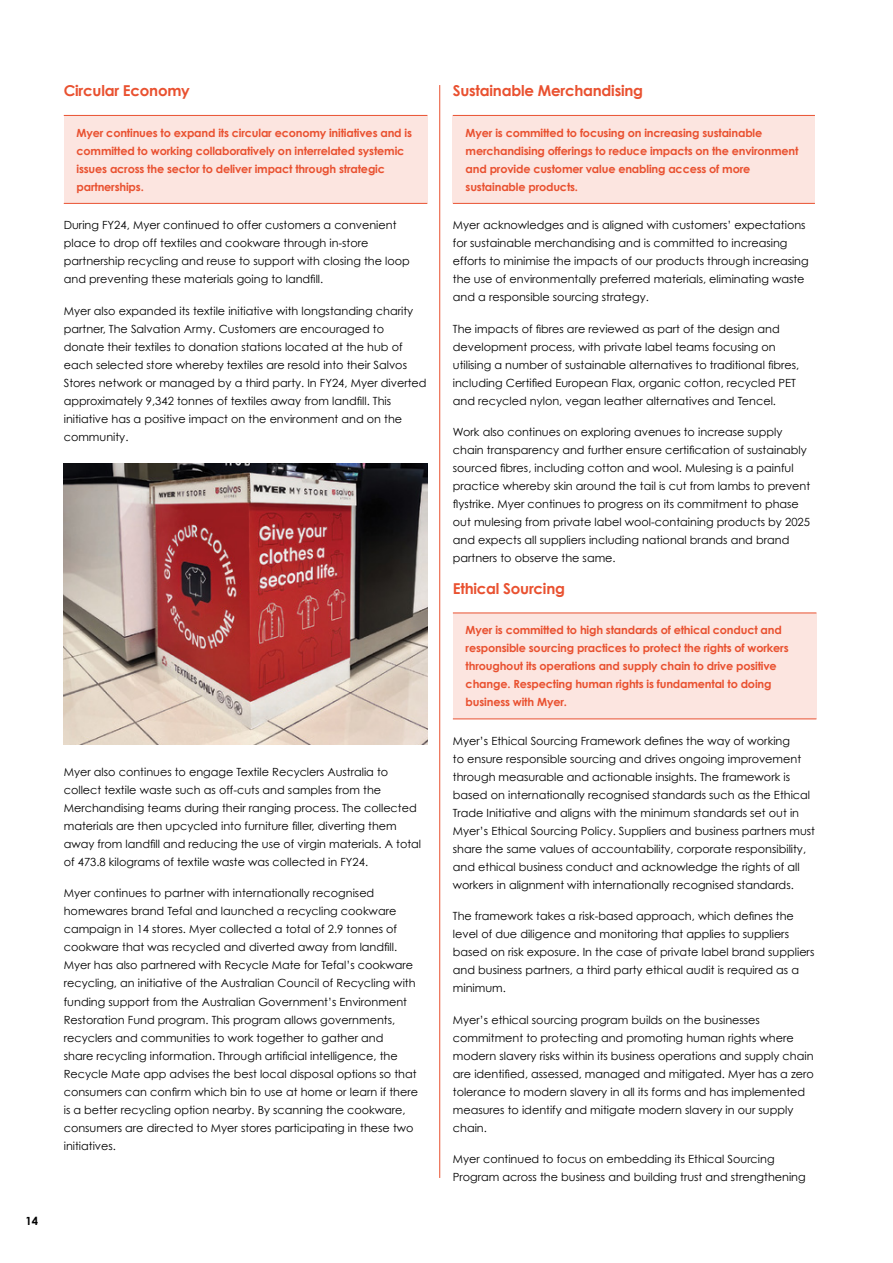
<style>
.page{position:relative;width:893px;height:1263px;background:#fff}
.page>*{position:absolute;margin:0;border:0;box-sizing:border-box;transform-origin:0 0}
.A_Subhead{font:700 15px "Century Gothic";letter-spacing:-.015em;color:#e95130}
.A_Bodycopy{font:11.25px/18px "Century Gothic";color:#000}
.A_Bodycopy-2{font:700 11.25px/18px "Century Gothic";letter-spacing:-.015em;color:#e95130}
.t1{font:700 11.25px "Century Gothic Pro";color:#000}
</style>
<div class="page">
<div style="left:64px;top:115px;width:363px;height:88px;background:#fce5e0"></div>
<hr style="left:64px;top:115px;width:363px;height:1px;background:#e95130">
<hr style="left:64px;top:203px;width:363px;height:1px;background:#e95130">
<img style="left:64px;top:464px;width:363px;height:280px">
<div style="left:453px;top:115px;width:362px;height:88px;background:#fce5e0"></div>
<hr style="left:453px;top:115px;width:362px;height:1px;background:#e95130">
<hr style="left:453px;top:203px;width:362px;height:1px;background:#e95130">
<div style="left:453px;top:613px;width:363px;height:106px;background:#fce5e0"></div>
<hr style="left:453px;top:613px;width:363px;height:1px;background:#e95130">
<hr style="left:453px;top:718px;width:363px;height:1px;background:#e95130">
<hr style="left:439px;top:85px;width:1px;height:1093px;background:#e95130">
<p class="A_Subhead" style="left:64px;top:81px;width:128px">Circular Economy</p>
<p class="A_Bodycopy-2" style="left:77px;top:123px;width:337px">Myer continues to expand its circular economy initiatives and is committed to working collaboratively on interrelated systemic issues across the sector to deliver impact through strategic partnerships.</p>
<p class="A_Bodycopy" style="left:64px;top:216px;width:348px">During FY24, Myer continued to offer customers a convenient place to drop off textiles and cookware through in-store partnership recycling and reuse to support with closing the loop and preventing these materials going to landfill.</p>
<p class="A_Bodycopy" style="left:64px;top:302px;width:364px">Myer also expanded its textile initiative with longstanding charity partner, The Salvation Army. Customers are encouraged to donate their textiles to donation stations located at the hub of each selected store whereby textiles are resold into their Salvos Stores network or managed by a third party. In FY24, Myer diverted approximately 9,342 tonnes of textiles away from landfill. This initiative has a positive impact on the environment and on the community.</p>
<p class="A_Bodycopy" style="left:64px;top:763px;width:359px">Myer also continues to engage Textile Recyclers Australia to collect textile waste such as off-cuts and samples from the Merchandising teams during their ranging process. The collected materials are then upcycled into furniture filler, diverting them away from landfill and reducing the use of virgin materials. A total of 473.8 kilograms of textile waste was collected in FY24.</p>
<p class="A_Bodycopy" style="left:64px;top:884px;width:356px">Myer continues to partner with internationally recognised homewares brand Tefal and launched a recycling cookware campaign in 14 stores. Myer collected a total of 2.9 tonnes of cookware that was recycled and diverted away from landfill.<br>Myer has also partnered with Recycle Mate for Tefal’s cookware recycling, an initiative of the Australian Council of Recycling with funding support from the Australian Government’s Environment Restoration Fund program. This program allows governments, recyclers and communities to work together to gather and<br>share recycling information. Through artificial intelligence, the Recycle Mate app advises the best local disposal options so that consumers can confirm which bin to use at home or learn if there is a better recycling option nearby. By scanning the cookware, consumers are directed to Myer stores participating in these two initiatives.</p>
<p class="t1" style="left:26px;top:1213px;width:14px">14</p>
<p class="A_Subhead" style="left:453px;top:81px;width:192px">Sustainable Merchandising</p>
<p class="A_Bodycopy-2" style="left:466px;top:123px;width:334px">Myer is committed to focusing on increasing sustainable merchandising offerings to reduce impacts on the environment and provide customer value enabling access of more sustainable products.</p>
<p class="A_Bodycopy" style="left:453px;top:216px;width:357px">Myer acknowledges and is aligned with customers’ expectations for sustainable merchandising and is committed to increasing efforts to minimise the impacts of our products through increasing the use of environmentally preferred materials, eliminating waste and a responsible sourcing strategy.</p>
<p class="A_Bodycopy" style="left:453px;top:320px;width:348px">The impacts of fibres are reviewed as part of the design and development process, with private label teams focusing on utilising a number of sustainable alternatives to traditional fibres, including Certified European Flax, organic cotton, recycled PET and recycled nylon, vegan leather alternatives and Tencel.</p>
<p class="A_Bodycopy" style="left:453px;top:423px;width:359px">Work also continues on exploring avenues to increase supply chain transparency and further ensure certification of sustainably sourced fibres, including cotton and wool. Mulesing is a painful practice whereby skin around the tail is cut from lambs to prevent flystrike. Myer continues to progress on its commitment to phase out mulesing from private label wool-containing products by 2025 and expects all suppliers including national brands and brand partners to observe the same.</p>
<p class="A_Subhead" style="left:453px;top:579px;width:114px">Ethical Sourcing</p>
<p class="A_Bodycopy-2" style="left:466px;top:621px;width:324px">Myer is committed to high standards of ethical conduct and responsible sourcing practices to protect the rights of workers throughout its operations and supply chain to drive positive change. Respecting human rights is fundamental to doing business with Myer.</p>
<p class="A_Bodycopy" style="left:453px;top:731px;width:364px">Myer’s Ethical Sourcing Framework defines the way of working<br>to ensure responsible sourcing and drives ongoing improvement through measurable and actionable insights. The framework is based on internationally recognised standards such as the Ethical Trade Initiative and aligns with the minimum standards set out in Myer’s Ethical Sourcing Policy. Suppliers and business partners must share the same values of accountability, corporate responsibility, and ethical business conduct and acknowledge the rights of all workers in alignment with internationally recognised standards.</p>
<p class="A_Bodycopy" style="left:453px;top:907px;width:363px">The framework takes a risk-based approach, which defines the level of due diligence and monitoring that applies to suppliers based on risk exposure. In the case of private label brand suppliers and business partners, a third party ethical audit is required as a minimum.</p>
<p class="A_Bodycopy" style="left:453px;top:1010px;width:362px">Myer’s ethical sourcing program builds on the businesses commitment to protecting and promoting human rights where modern slavery risks within its business operations and supply chain are identified, assessed, managed and mitigated. Myer has a zero tolerance to modern slavery in all its forms and has implemented measures to identify and mitigate modern slavery in our supply chain.</p>
<p class="A_Bodycopy" style="left:453px;top:1150px;width:354px">Myer continued to focus on embedding its Ethical Sourcing<br>Program across the business and building trust and strengthening</p>
</div>
